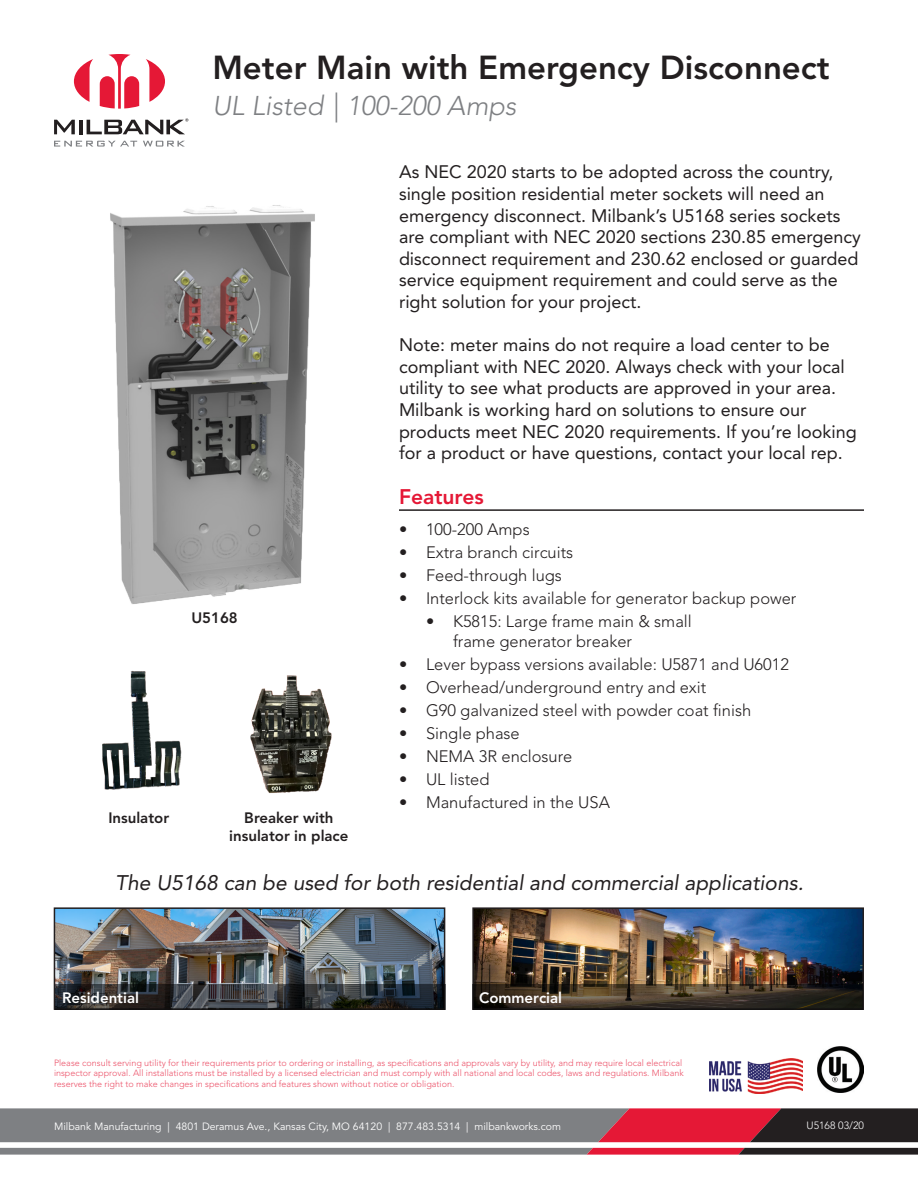
<style>
.page{position:relative;width:918px;height:1188px;background:#fff}
.page>*{position:absolute;margin:0;border:0;box-sizing:border-box;transform-origin:0 0}
.t1{font:800 33px "Avenir LT Std";color:#231f20}
.t2{font:italic 300 27px "Avenir LT Std";color:#7e8083}
.t3{font:italic 21px "Avenir LT Std";color:#231f20}
.Subtitle{font:800 21px "Avenir LT Std";color:#e51836}
.t4{font:18px/21.6px "Avenir LT Std";color:#231f20}
.t5{font:300 16.5px/19.8px "Avenir LT Std";color:#231f20}
.t6{font:800 15px/18px "Avenir LT Std";color:#231f20;text-align:center}
.CALLOUT{font:800 15px "Avenir LT Std";color:#fff}
.t7{font:10.5px "Avenir LT Std";color:#fff}
.t8{font:300 10.5px "Avenir LT Std";color:#fff}
.t9{font:300 9px/10.8px "Avenir LT Std";color:#ec5269}
</style>
<div class="page">
<img style="left:475px;top:910px;width:386px;height:74px">
<div style="left:472px;top:907px;width:392px;height:103px;border:2px solid #231f20"></div>
<img style="left:57px;top:910px;width:385px;height:74px">
<div style="left:54px;top:907px;width:391px;height:103px;border:2px solid #231f20"></div>
<img style="left:110px;top:205px;width:205px;height:399px">
<img style="left:250px;top:675px;width:82px;height:118px">
<img style="left:102px;top:671px;width:80px;height:119px">
<hr style="left:399px;top:509px;width:465px;height:2px;background:#231f20">
<svg style="left:472px;top:984px;width:390px;height:26px;background:#3a3024"></svg>
<svg style="left:55px;top:984px;width:390px;height:26px;background:#2e3033"></svg>
<svg style="left:0;top:1108px;width:918px;height:47px;background:#90747a"></svg>
<svg style="left:74px;top:59px;width:19px;height:43px"></svg>
<svg style="left:100px;top:54px;width:39px;height:55px"></svg>
<svg style="left:146px;top:59px;width:19px;height:43px"></svg>
<svg style="left:143px;top:141px;width:42px;height:6px"></svg>
<svg style="left:54px;top:141px;width:83px;height:6px"></svg>
<svg style="left:54px;top:120px;width:21px;height:14px"></svg>
<hr style="left:79px;top:120px;width:4px;height:14px;background:#231f20">
<svg style="left:87px;top:118px;width:101px;height:16px"></svg>
<img style="left:818px;top:1046px;width:46px;height:47px">
<img style="left:709px;top:1059px;width:94px;height:34px">
<p class="t1" style="left:212px;top:48px;width:619px">Meter Main with Emergency Disconnect</p>
<p class="t2" style="left:212px;top:90px;width:306px">UL Listed | 100-200 Amps</p>
<p class="t6" style="left:191px;top:608px;width:48px">U5168</p>
<p class="t6" style="left:108px;top:809px;width:62px">Insulator</p>
<p class="t6" style="left:229px;top:809px;width:121px">Breaker with insulator in place</p>
<p class="t4" style="left:399px;top:162px;width:463px">As NEC 2020 starts to be adopted across the country, single position residential meter sockets will need an emergency disconnect. Milbank’s U5168 series sockets are compliant with NEC 2020 sections 230.85 emergency disconnect requirement and 230.62 enclosed or guarded service equipment requirement and could serve as the right solution for your project.</p>
<p class="t4" style="left:399px;top:334px;width:459px">Note: meter mains do not require a load center to be compliant with NEC 2020. Always check with your local utility to see what products are approved in your area.<br>Milbank is working hard on solutions to ensure our products meet NEC 2020 requirements. If you’re looking for a product or have questions, contact your local rep.</p>
<p class="Subtitle" style="left:399px;top:484px;width:86px">Features</p>
<p class="t5" style="left:399px;top:519px;width:132px">• 100-200 Amps</p>
<p class="t5" style="left:399px;top:542px;width:176px">• Extra branch circuits</p>
<p class="t5" style="left:399px;top:565px;width:165px">• Feed-through lugs</p>
<p class="t5" style="left:399px;top:588px;width:399px">• Interlock kits available for generator backup power</p>
<p class="t5" style="left:453px;top:611px;width:240px;text-indent:-27px">• K5815: Large frame main &amp; small frame generator breaker</p>
<p class="t5" style="left:399px;top:654px;width:391px">• Lever bypass versions available: U5871 and U6012</p>
<p class="t5" style="left:399px;top:677px;width:309px">• Overhead/underground entry and exit</p>
<p class="t5" style="left:399px;top:700px;width:354px">• G90 galvanized steel with powder coat finish</p>
<p class="t5" style="left:399px;top:723px;width:122px">• Single phase</p>
<p class="t5" style="left:399px;top:746px;width:175px">• NEMA 3R enclosure</p>
<p class="t5" style="left:399px;top:769px;width:92px">• UL listed</p>
<p class="t5" style="left:399px;top:792px;width:212px">• Manufactured in the USA</p>
<p class="t3" style="left:115px;top:871px;width:690px">The U5168 can be used for both residential and commercial applications.</p>
<p class="CALLOUT" style="left:62px;top:989px;width:78px">Residential</p>
<p class="CALLOUT" style="left:479px;top:989px;width:85px">Commercial</p>
<p class="t9" style="left:54px;top:1057px;width:631px">Please consult serving utility for their requirements prior to ordering or installing, as specifications and approvals vary by utility, and may require local electrical inspector approval. All installations must be installed by a licensed electrician and must comply with all national and local codes, laws and regulations. Milbank reserves the right to make changes in specifications and features shown without notice or obligation.</p>
<p class="t7" style="left:54px;top:1120px;width:509px">Milbank Manufacturing | 4801 Deramus Ave., Kansas City, MO 64120 | 877.483.5314 | milbankworks.com</p>
<p class="t8" style="left:807px;top:1119px;width:59px">U5168 03/20</p>
</div>
